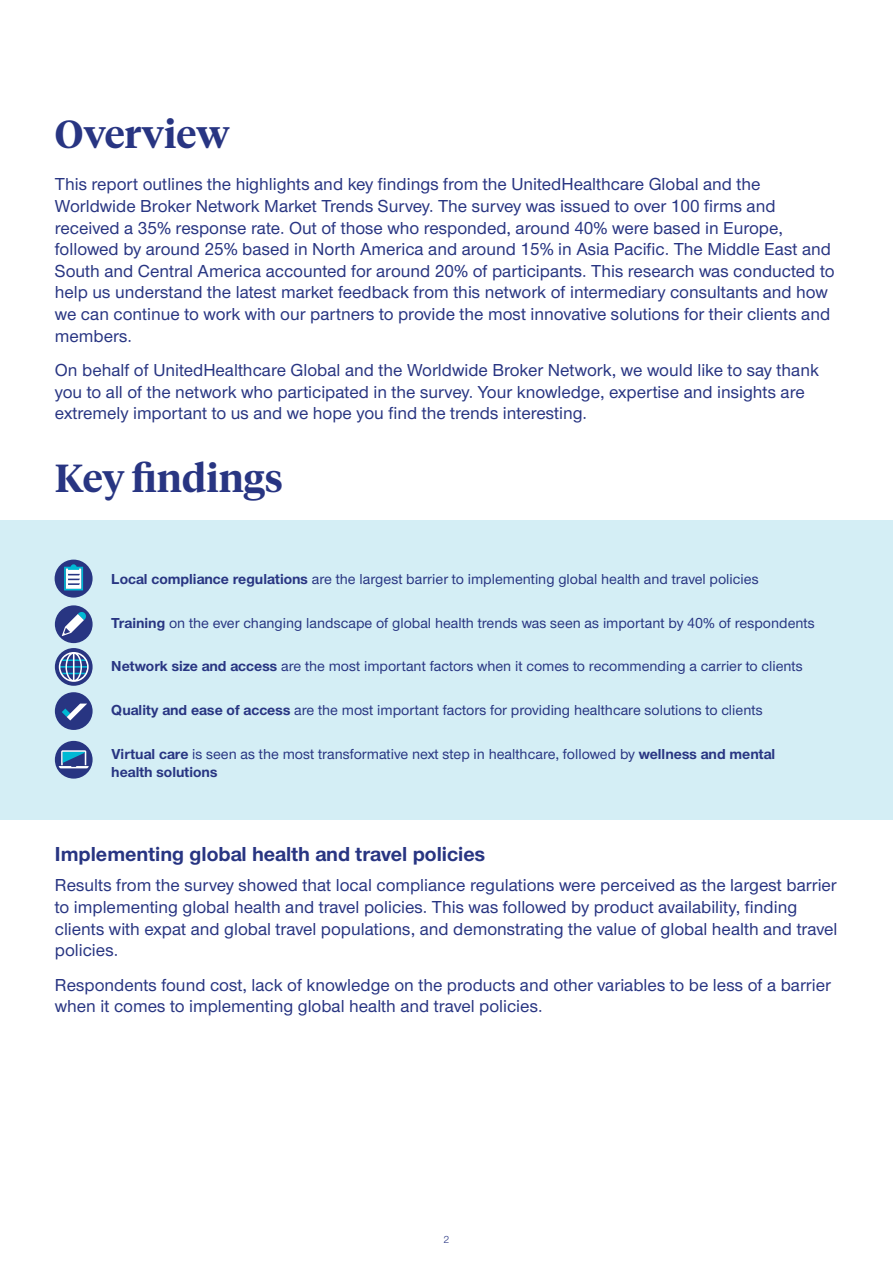
<style>
.page{position:relative;width:893px;height:1263px;background:#fff}
.page>*{position:absolute;margin:0;border:0;box-sizing:border-box;transform-origin:0 0}
.Subtitle{font:600 39px "UHC Serif Headline";color:#283582}
.t1{font:700 21px "UHC Sans";color:#283582}
.Subtitle-2{font:500 18px/21.6px "UHC Sans";color:#283582}
.t2{font:500 15px/18px "UHC Sans";color:#283582}
.t3{font:10.5px "UHC Sans";color:#283582}
.s1{font-weight:700}
</style>
<div class="page">
<div style="left:0;top:520px;width:893px;height:299px;background:#d4eef5"></div>
<div style="left:55px;top:560px;width:38px;height:38px;background:#283582;border-radius:50%"></div>
<svg style="left:64px;top:564px;width:19px;height:26px"></svg>
<div style="left:55px;top:605px;width:38px;height:38px;background:#283582;border-radius:50%"></div>
<svg style="left:62px;top:612px;width:24px;height:24px"></svg>
<div style="left:55px;top:648px;width:38px;height:38px;background:#283582;border-radius:50%"></div>
<svg style="left:59px;top:652px;width:30px;height:30px"></svg>
<div style="left:55px;top:692px;width:38px;height:38px;background:#283582;border-radius:50%"></div>
<svg style="left:62px;top:703px;width:25px;height:17px"></svg>
<div style="left:55px;top:741px;width:38px;height:38px;background:#283582;border-radius:50%"></div>
<svg style="left:59px;top:750px;width:30px;height:18px"></svg>
<p class="Subtitle" style="left:55px;top:107px;width:176px">Overview</p>
<p class="Subtitle-2" style="left:55px;top:173px;width:781px">This report outlines the highlights and key findings from the UnitedHealthcare Global and the Worldwide Broker Network Market Trends Survey. The survey was issued to over 100 firms and received a 35% response rate. Out of those who responded, around 40% were based in Europe, followed by around 25% based in North America and around 15% in Asia Pacific. The Middle East and South and Central America accounted for around 20% of participants. This research was conducted to help us understand the latest market feedback from this network of intermediary consultants and how we can continue to work with our partners to provide the most innovative solutions for their clients and members.</p>
<p class="Subtitle-2" style="left:55px;top:358px;width:766px">On behalf of UnitedHealthcare Global and the Worldwide Broker Network, we would like to say thank you to all of the network who participated in the survey. Your knowledge, expertise and insights are extremely important to us and we hope you find the trends interesting.</p>
<p class="Subtitle" style="left:55px;top:451px;width:230px">Key findings</p>
<p class="t2" style="left:111px;top:570px;width:649px"><span class="s1">Local compliance regulations</span> are the largest barrier to implementing global health and travel policies</p>
<p class="t2" style="left:111px;top:613px;width:705px"><span class="s1">Training</span> on the ever changing landscape of global health trends was seen as important by 40% of respondents</p>
<p class="t2" style="left:111px;top:657px;width:693px"><span class="s1">Network size and access</span> are the most important factors when it comes to recommending a carrier to clients</p>
<p class="t2" style="left:111px;top:700px;width:653px"><span class="s1">Quality and ease of access</span> are the most important factors for providing healthcare solutions to clients</p>
<p class="t2" style="left:111px;top:744px;width:665px"><span class="s1">Virtual care</span> is seen as the most transformative next step in healthcare, followed by <span class="s1">wellness and mental health solutions</span></p>
<p class="t1" style="left:55px;top:840px;width:432px">Implementing global health and travel policies</p>
<p class="Subtitle-2" style="left:55px;top:874px;width:784px">Results from the survey showed that local compliance regulations were perceived as the largest barrier to implementing global health and travel policies. This was followed by product availability, finding clients with expat and global travel populations, and demonstrating the value of global health and travel policies.</p>
<p class="Subtitle-2" style="left:55px;top:973px;width:778px">Respondents found cost, lack of knowledge on the products and other variables to be less of a barrier when it comes to implementing global health and travel policies.</p>
<p class="t3" style="left:443px;top:1232px;width:7px">2</p>
</div>
